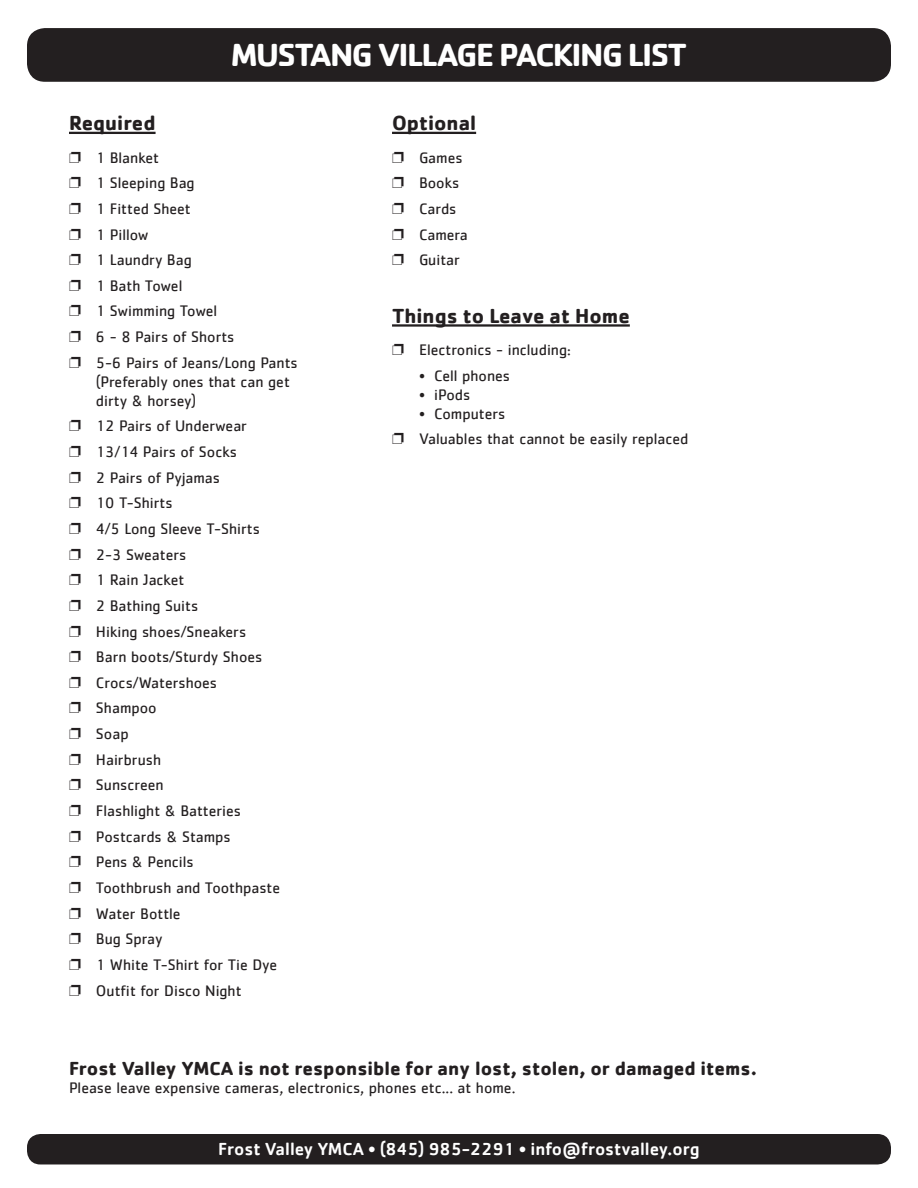
<style>
.page{position:relative;width:918px;height:1188px;background:#fff}
.page>*{position:absolute;margin:0;border:0;box-sizing:border-box;transform-origin:0 0}
.t1{font:700 33px "Cachet";letter-spacing:-.045em;color:#fff}
.t2{font:700 21px "Cachet";color:#231f20}
.t3{font:700 19.5px "Cachet";color:#231f20}
.t4{font:500 18px "Cachet";color:#fff}
.t5{font:15.75px/25.7px "Cachet";color:#231f20}
</style>
<div class="page">
<hr style="left:69px;top:132px;width:87px;height:2px;background:#231f20">
<div style="left:27px;top:28px;width:864px;height:54px;background:#231f20;border-radius:18px"></div>
<div style="left:27px;top:1134px;width:864px;height:30px;background:#231f20;border-radius:14px"></div>
<hr style="left:392px;top:132px;width:84px;height:2px;background:#231f20">
<hr style="left:392px;top:324px;width:238px;height:3px;background:#231f20">
<h1 class="t1" style="left:231px;top:33px;width:458px">Mustang Village Packing List</h1>
<h2 class="t2" style="left:69px;top:109px;width:88px">Required</h2>
<p class="t5" style="left:69px;top:144px;width:230px">❐ 1 Blanket<br>❐ 1 Sleeping Bag<br>❐ 1 Fitted Sheet<br>❐ 1 Pillow<br>❐ 1 Laundry Bag<br>❐ 1 Bath Towel<br>❐ 1 Swimming Towel<br>❐ 6 - 8 Pairs of Shorts<br>❐ 5-6 Pairs of Jeans/Long Pants</p>
<p class="t5" style="left:96px;top:372px;width:195px;line-height:18.9px">(Preferably ones that can get dirty &amp; horsey)</p>
<p class="t5" style="left:69px;top:413px;width:213px">❐ 12 Pairs of Underwear<br>❐ 13/14 Pairs of Socks<br>❐ 2 Pairs of Pyjamas<br>❐ 10 T-Shirts<br>❐ 4/5 Long Sleeve T-Shirts<br>❐ 2-3 Sweaters<br>❐ 1 Rain Jacket<br>❐ 2 Bathing Suits<br>❐ Hiking shoes/Sneakers<br>❐ Barn boots/Sturdy Shoes<br>❐ Crocs/Watershoes<br>❐ Shampoo<br>❐ Soap<br>❐ Hairbrush<br>❐ Sunscreen<br>❐ Flashlight &amp; Batteries<br>❐ Postcards &amp; Stamps<br>❐ Pens &amp; Pencils<br>❐ Toothbrush and Toothpaste ❐ Water Bottle<br>❐ Bug Spray<br>❐ 1 White T-Shirt for Tie Dye ❐ Outfit for Disco Night</p>
<h2 class="t2" style="left:392px;top:109px;width:86px">Optional</h2>
<p class="t5" style="left:392px;top:144px;width:77px">❐ Games ❐ Books ❐ Cards ❐ Camera ❐ Guitar</p>
<h2 class="t2" style="left:392px;top:302px;width:239px">Things to Leave at Home</h2>
<p class="t5" style="left:392px;top:337px;width:180px">❐ Electronics - including:</p>
<p class="t5" style="left:419px;top:362px;width:93px">• Cell phones</p>
<p class="t5" style="left:419px;top:381px;width:53px">• iPods</p>
<p class="t5" style="left:392px;top:400px;width:298px;text-indent:27px">• Computers<br>❐ Valuables that cannot be easily replaced</p>
<p class="t3" style="left:69px;top:1055px;width:689px">Frost Valley YMCA is not responsible for any lost, stolen, or damaged items.</p>
<p class="t5" style="left:69px;top:1075px;width:448px">Please leave expensive cameras, electronics, phones etc... at home.</p>
<p class="t4" style="left:218px;top:1138px;width:483px">Frost Valley YMCA • (845) 985-2291 • info@frostvalley.org</p>
</div>
